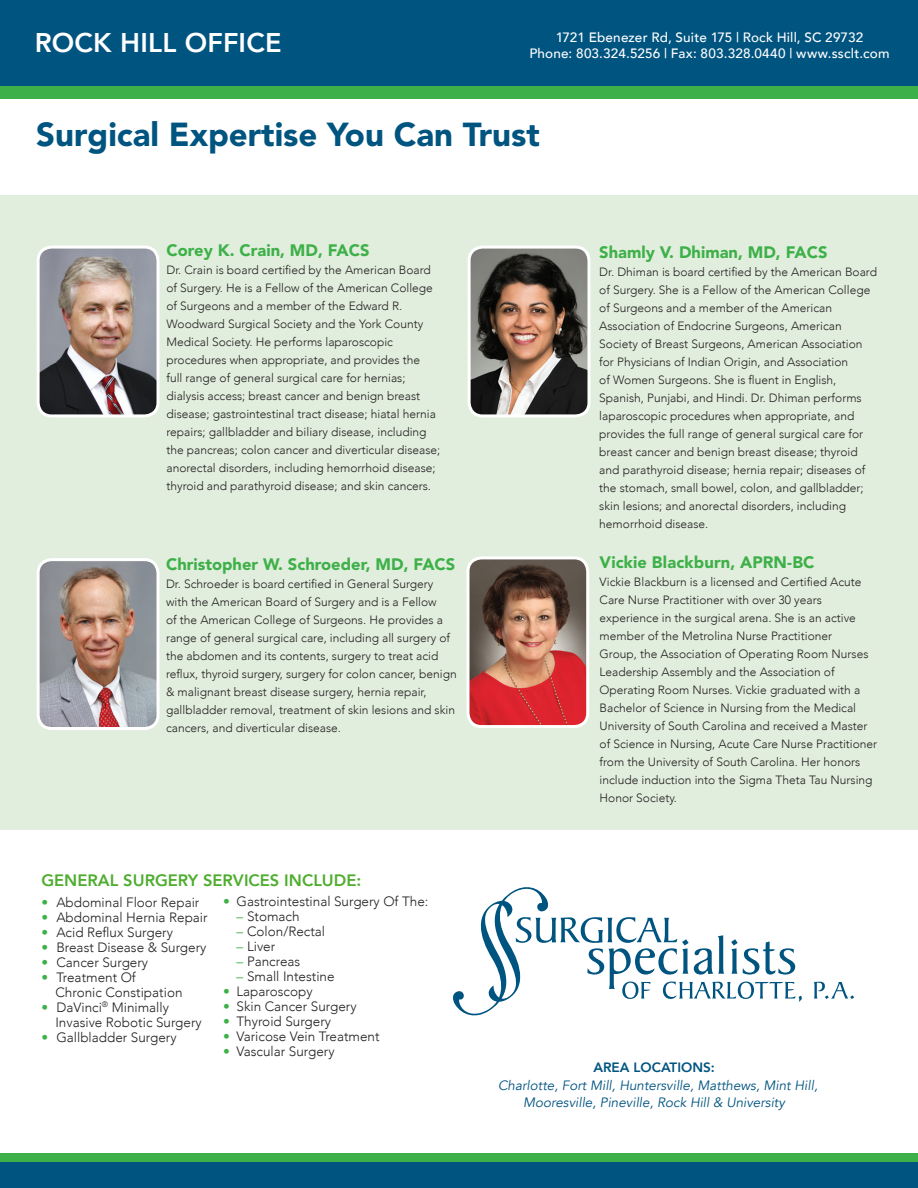
<style>
.page{position:relative;width:918px;height:1188px;background:#fff}
.page>*{position:absolute;margin:0;border:0;box-sizing:border-box;transform-origin:0 0}
.t1{font:900 33px "Avenir";color:#005480}
.Area_Heading{font:800 27px "Avenir";letter-spacing:.005em;color:#fff}
.Doc_Name{font:900 16.5px "Avenir";color:#3eb049}
.t2{font:800 16.5px "Avenir";color:#4fad2f}
.t3{font:300 13.5px "Avenir";color:#231f20}
.t4{font:italic 13.5px "Avenir";color:#005480}
.t5{font:500 13.5px "Avenir";letter-spacing:.015em;color:#fff}
.t6{font:800 13.5px "Avenir";color:#005480}
.t7{font:300 12px/18px "Avenir";color:#231f20}
.s1{color:#3eb049}
</style>
<div class="page">
<div style="left:0;top:195px;width:918px;height:635px;background:#e1eedd"></div>
<div style="left:0;top:0;width:918px;height:99px;background:#3eb049"></div>
<div style="left:0;top:1154px;width:918px;height:34px;background:#3eb049"></div>
<div style="left:0;top:0;width:918px;height:85px;background:#005480"></div>
<div style="left:0;top:1162px;width:918px;height:26px;background:#005480"></div>
<img style="left:470px;top:247px;width:119px;height:169px">
<div style="left:468px;top:246px;width:122px;height:171px;border:3px solid #fff;border-radius:13px"></div>
<img style="left:41px;top:562px;width:115px;height:164px">
<div style="left:37px;top:558px;width:123px;height:172px;border:3px solid #fff;border-radius:13px"></div>
<img style="left:39px;top:248px;width:117px;height:167px">
<div style="left:37px;top:246px;width:123px;height:171px;border:3px solid #fff;border-radius:13px"></div>
<svg style="left:814px;top:982px;width:40px;height:17px"></svg>
<svg style="left:453px;top:887px;width:349px;height:129px"></svg>
<img style="left:470px;top:560px;width:115px;height:164px">
<div style="left:466px;top:556px;width:123px;height:172px;border:3px solid #fff;border-radius:14px"></div>
<p class="Area_Heading" style="left:35px;top:22px;width:248px">ROCK HILL OFFICE</p>
<p class="t5" style="left:556px;top:26px;width:309px">1721 Ebenezer Rd, Suite 175 | Rock Hill, SC 29732</p>
<p class="t5" style="left:529px;top:42px;width:362px">Phone: 803.324.5256 | Fax: 803.328.0440 | www.ssclt.com</p>
<p class="t1" style="left:36px;top:114px;width:505px">Surgical Expertise You Can Trust</p>
<p class="Doc_Name" style="left:166px;top:241px;width:205px">Corey K. Crain, MD, FACS</p>
<p class="t7" style="left:166px;top:261px;width:275px">Dr. Crain is board certified by the American Board of Surgery. He is a Fellow of the American College of Surgeons and a member of the Edward R.<br>Woodward Surgical Society and the York County Medical Society. He performs laparoscopic procedures when appropriate, and provides the<br>full range of general surgical care for hernias; dialysis access; breast cancer and benign breast disease; gastrointestinal tract disease; hiatal hernia repairs; gallbladder and biliary disease, including the pancreas; colon cancer and diverticular disease; anorectal disorders, including hemorrhoid disease; thyroid and parathyroid disease; and skin cancers.</p>
<p class="Doc_Name" style="left:166px;top:555px;width:291px">Christopher W. Schroeder, MD, FACS</p>
<p class="t7" style="left:166px;top:575px;width:292px">Dr. Schroeder is board certified in General Surgery with the American Board of Surgery and is a Fellow<br>of the American College of Surgeons. He provides a range of general surgical care, including all surgery of the abdomen and its contents, surgery to treat acid reflux, thyroid surgery, surgery for colon cancer, benign &amp; malignant breast disease surgery, hernia repair, gallbladder removal, treatment of skin lesions and skin cancers, and diverticular disease.</p>
<p class="t2" style="left:41px;top:867px;width:321px">GENERAL SURGERY SERVICES INCLUDE:</p>
<p class="t3" style="left:41px;top:894px;width:160px"><span class="s1">•</span> Abdominal Floor Repair</p>
<p class="t3" style="left:41px;top:909px;width:168px"><span class="s1">•</span> Abdominal Hernia Repair</p>
<p class="t3" style="left:41px;top:924px;width:133px"><span class="s1">•</span> Acid Reflux Surgery</p>
<p class="t3" style="left:41px;top:939px;width:167px"><span class="s1">•</span> Breast Disease &amp; Surgery</p>
<p class="t3" style="left:41px;top:954px;width:108px"><span class="s1">•</span> Cancer Surgery</p>
<p class="t3" style="left:41px;top:969px;width:96px"><span class="s1">•</span> Treatment Of</p>
<p class="t3" style="left:55px;top:984px;width:129px">Chronic Constipation</p>
<p class="t3" style="left:41px;top:999px;width:129px"><span class="s1">•</span> DaVinci<sup>®</sup> Minimally</p>
<p class="t3" style="left:55px;top:1014px;width:148px">Invasive Robotic Surgery</p>
<p class="t3" style="left:41px;top:1029px;width:137px"><span class="s1">•</span> Gallbladder Surgery</p>
<p class="t3" style="left:223px;top:894px;width:207px"><span class="s1">•</span> Gastrointestinal Surgery Of The:</p>
<p class="t3" style="left:237px;top:909px;width:65px"><span class="s1">–</span> Stomach</p>
<p class="t3" style="left:237px;top:924px;width:90px"><span class="s1">–</span> Colon/Rectal</p>
<p class="t3" style="left:237px;top:939px;width:40px"><span class="s1">–</span> Liver</p>
<p class="t3" style="left:237px;top:954px;width:65px"><span class="s1">–</span> Pancreas</p>
<p class="t3" style="left:237px;top:969px;width:100px"><span class="s1">–</span> Small Intestine</p>
<p class="t3" style="left:223px;top:984px;width:91px"><span class="s1">•</span> Laparoscopy</p>
<p class="t3" style="left:223px;top:999px;width:135px"><span class="s1">•</span> Skin Cancer Surgery</p>
<p class="t3" style="left:223px;top:1014px;width:110px"><span class="s1">•</span> Thyroid Surgery</p>
<p class="t3" style="left:223px;top:1029px;width:158px"><span class="s1">•</span> Varicose Vein Treatment</p>
<p class="t3" style="left:223px;top:1044px;width:113px"><span class="s1">•</span> Vascular Surgery</p>
<p class="Doc_Name" style="left:599px;top:242px;width:230px">Shamly V. Dhiman, MD, FACS</p>
<p class="t7" style="left:599px;top:263px;width:279px">Dr. Dhiman is board certified by the American Board of Surgery. She is a Fellow of the American College of Surgeons and a member of the American Association of Endocrine Surgeons, American Society of Breast Surgeons, American Association for Physicians of Indian Origin, and Association<br>of Women Surgeons. She is fluent in English, Spanish, Punjabi, and Hindi. Dr. Dhiman performs laparoscopic procedures when appropriate, and provides the full range of general surgical care for breast cancer and benign breast disease; thyroid and parathyroid disease; hernia repair; diseases of the stomach, small bowel, colon, and gallbladder; skin lesions; and anorectal disorders, including hemorrhoid disease.</p>
<p class="Doc_Name" style="left:600px;top:553px;width:216px">Vickie Blackburn, APRN-BC</p>
<p class="t7" style="left:600px;top:573px;width:279px">Vickie Blackburn is a licensed and Certified Acute Care Nurse Practitioner with over 30 years experience in the surgical arena. She is an active member of the Metrolina Nurse Practitioner<br>Group, the Association of Operating Room Nurses Leadership Assembly and the Association of Operating Room Nurses. Vickie graduated with a Bachelor of Science in Nursing from the Medical University of South Carolina and received a Master of Science in Nursing, Acute Care Nurse Practitioner from the University of South Carolina. Her honors include induction into the Sigma Theta Tau Nursing Honor Society.</p>
<p class="t6" style="left:593px;top:1057px;width:123px">AREA LOCATIONS:</p>
<p class="t4" style="left:498px;top:1078px;width:321px">Charlotte, Fort Mill, Huntersville, Matthews, Mint Hill,</p>
<p class="t4" style="left:523px;top:1094px;width:263px">Mooresville, Pineville, Rock Hill &amp; University</p>
</div>
